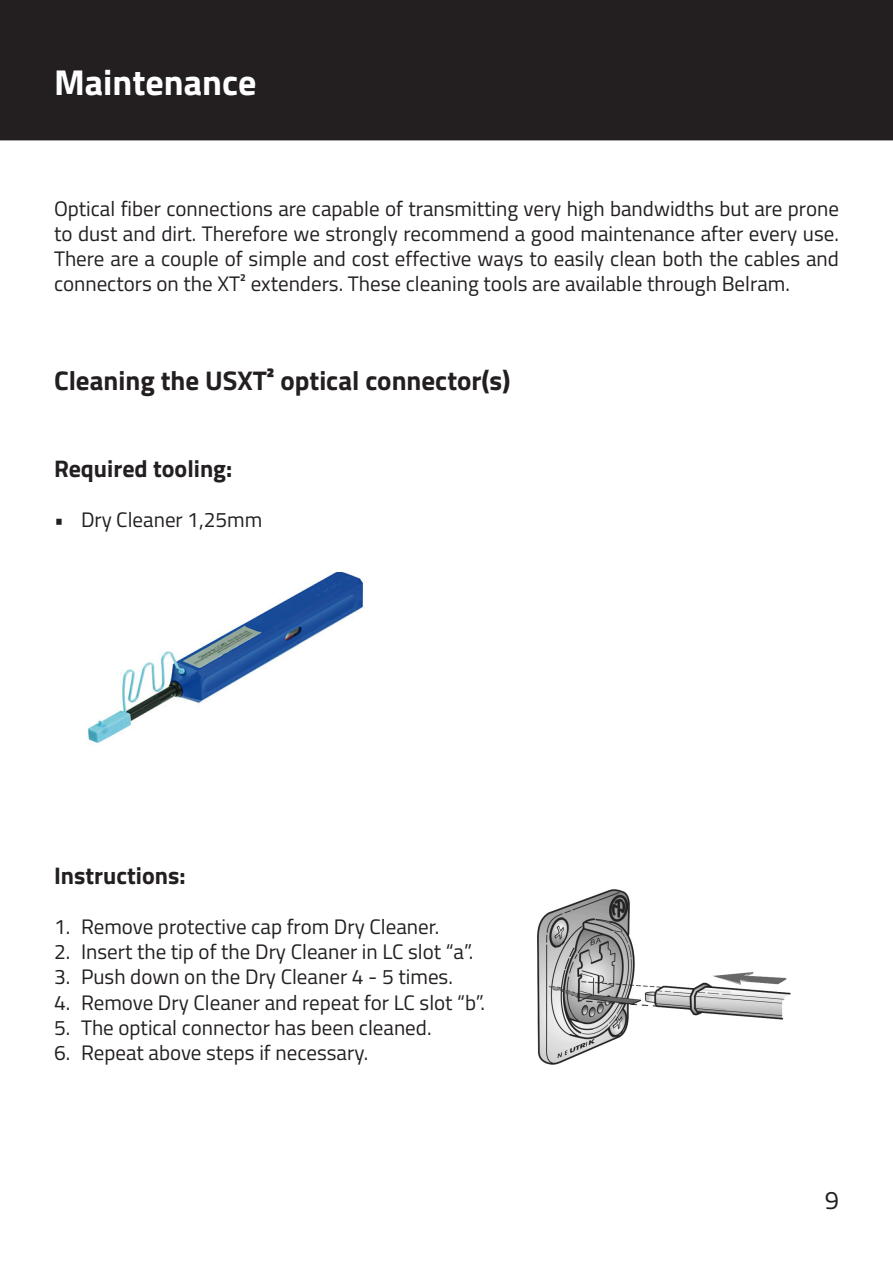
<style>
.page{position:relative;width:893px;height:1263px;background:#fff}
.page>*{position:absolute;margin:0;border:0;box-sizing:border-box;transform-origin:0 0}
.t1{font:700 36px "Titillium Web";color:#fff}
.t2{font:700 27px "Titillium Web";color:#231f20}
.t3{font:25.5px "Titillium Web";color:#231f20}
.t4{font:700 24px "Titillium Web";color:#231f20}
.t5{font:21px/25.2px "Titillium Web";color:#231f20;text-align:justify}
</style>
<div class="page">
<div style="left:1px;top:1px;width:891px;height:139px;background:#231f20"></div>
<div style="left:0;top:0;width:893px;height:140px;border:2px solid #231f20"></div>
<img style="left:538px;top:889px;width:252px;height:175px">
<img style="left:88px;top:573px;width:277px;height:170px">
<p class="t1" style="left:54px;top:55px;width:204px">Maintenance</p>
<p class="t5" style="left:54px;top:195px;width:786px">Optical fiber connections are capable of transmitting very high bandwidths but are prone to dust and dirt. Therefore we strongly recommend a good maintenance after every use.<br>There are a couple of simple and cost effective ways to easily clean both the cables and connectors on the XT² extenders. These cleaning tools are available through Belram.</p>
<p class="t2" style="left:54px;top:360px;width:458px">Cleaning the USXT² optical connector(s)</p>
<p class="t4" style="left:54px;top:450px;width:180px">Required tooling:</p>
<p class="t5" style="left:54px;top:506px;width:210px">• Dry Cleaner 1,25mm</p>
<p class="t4" style="left:54px;top:857px;width:133px">Instructions:</p>
<p class="t5" style="left:54px;top:913px;width:387px">1. Remove protective cap from Dry Cleaner.</p>
<p class="t5" style="left:54px;top:938px;width:421px">2. Insert the tip of the Dry Cleaner in LC slot “a”.</p>
<p class="t5" style="left:54px;top:963px;width:400px">3. Push down on the Dry Cleaner 4 - 5 times.</p>
<p class="t5" style="left:54px;top:988px;width:432px">4. Remove Dry Cleaner and repeat for LC slot “b”.</p>
<p class="t5" style="left:54px;top:1014px;width:379px">5. The optical connector has been cleaned.</p>
<p class="t5" style="left:54px;top:1039px;width:316px">6. Repeat above steps if necessary.</p>
<p class="t3" style="left:825px;top:1181px;width:16px">9</p>
</div>
